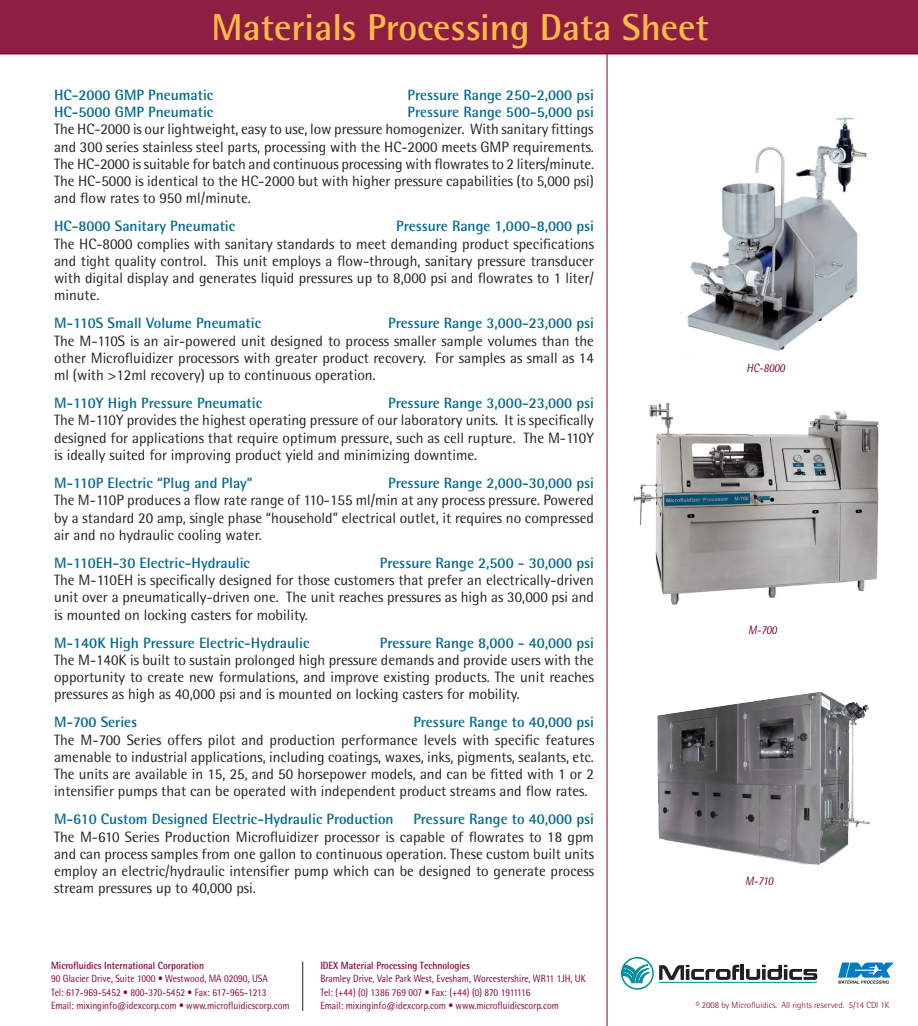
<style>
.page{position:relative;width:918px;height:1026px;background:#fff}
.page>*{position:absolute;margin:0;border:0;box-sizing:border-box;transform-origin:0 0}
.Headline{font:700 37.5px "Rotis Semi Sans";color:#fdbb48}
.equipment_paragraphs{font:15px/17.2px "Rotis Semi Sans";color:#231f20;text-align:justify}
.equipment_title{font:700 15px "Rotis Semi Sans";color:#006991}
.t1{font:italic 12px "Rotis Semi Sans";color:#850136;scale:.9 1}
.t2{font:10.5px/13.5px "Rotis Semi Sans";color:#850136;scale:.9 1}
.t3{font:300 9px "Rotis Semi Sans";color:#850136;scale:.9 1}
.s1{font-weight:700}
</style>
<div class="page">
<hr style="left:607px;top:0;width:1px;height:1026px;background:#850136">
<div style="left:0;top:0;width:918px;height:54px;background:#8f1f42"></div>
<img style="left:680px;top:117px;width:187px;height:234px">
<img style="left:633px;top:403px;width:246px;height:202px">
<img style="left:657px;top:691px;width:213px;height:174px">
<hr style="left:302px;top:962px;width:1px;height:49px;background:#231f20">
<svg style="left:622px;top:958px;width:31px;height:31px"></svg>
<div style="left:621px;top:957px;width:33px;height:33px;border:2px solid #008d9c;border-radius:50%"></div>
<svg style="left:621px;top:964px;width:29px;height:20px"></svg>
<svg style="left:659px;top:965px;width:80px;height:15px"></svg>
<hr style="left:741px;top:965px;width:3px;height:15px;background:#231f20">
<svg style="left:746px;top:965px;width:71px;height:15px"></svg>
<hr style="left:659px;top:982px;width:158px;height:1px;background:#008d9c">
<svg style="left:838px;top:963px;width:56px;height:21px"></svg>
<p class="Headline" style="left:212px;top:4px;width:499px">Materials Processing Data Sheet</p>
<p class="equipment_title" style="left:54px;top:86px;width:161px">HC-2000 GMP Pneumatic</p>
<p class="equipment_title" style="left:408px;top:86px;width:188px">Pressure Range 250-2,000 psi</p>
<p class="equipment_title" style="left:54px;top:103px;width:161px">HC-5000 GMP Pneumatic</p>
<p class="equipment_title" style="left:408px;top:103px;width:188px">Pressure Range 500-5,000 psi</p>
<p class="equipment_paragraphs" style="left:54px;top:121px;width:542px">The HC-2000 is our lightweight, easy to use, low pressure homogenizer. With sanitary fittings and 300 series stainless steel parts, processing with the HC-2000 meets GMP requirements.<br>The HC-2000 is suitable for batch and continuous processing with flowrates to 2 liters/minute.<br>The HC-5000 is identical to the HC-2000 but with higher pressure capabilities (to 5,000 psi) and flow rates to 950 ml/minute.</p>
<p class="equipment_title" style="left:54px;top:217px;width:183px">HC-8000 Sanitary Pneumatic</p>
<p class="equipment_title" style="left:396px;top:217px;width:199px">Pressure Range 1,000-8,000 psi</p>
<p class="equipment_paragraphs" style="left:54px;top:235px;width:541px">The HC-8000 complies with sanitary standards to meet demanding product specifications and tight quality control. This unit employs a flow-through, sanitary pressure transducer with digital display and generates liquid pressures up to 8,000 psi and flowrates to 1 liter/ minute.</p>
<p class="equipment_title" style="left:54px;top:314px;width:209px">M-110S Small Volume Pneumatic</p>
<p class="equipment_title" style="left:388px;top:314px;width:207px">Pressure Range 3,000-23,000 psi</p>
<p class="equipment_paragraphs" style="left:54px;top:332px;width:542px">The M-110S is an air-powered unit designed to process smaller sample volumes than the other Microfluidizer processors with greater product recovery. For samples as small as 14 ml (with &gt;12ml recovery) up to continuous operation.</p>
<p class="equipment_title" style="left:54px;top:394px;width:210px">M-110Y High Pressure Pneumatic</p>
<p class="equipment_title" style="left:388px;top:394px;width:207px">Pressure Range 3,000-23,000 psi</p>
<p class="equipment_paragraphs" style="left:54px;top:412px;width:541px">The M-110Y provides the highest operating pressure of our laboratory units. It is specifically designed for applications that require optimum pressure, such as cell rupture. The M-110Y is ideally suited for improving product yield and minimizing downtime.</p>
<p class="equipment_title" style="left:54px;top:474px;width:200px">M-110P Electric “Plug and Play”</p>
<p class="equipment_title" style="left:388px;top:474px;width:207px">Pressure Range 2,000-30,000 psi</p>
<p class="equipment_paragraphs" style="left:54px;top:491px;width:542px">The M-110P produces a flow rate range of 110-155 ml/min at any process pressure. Powered by a standard 20 amp, single phase “household” electrical outlet, it requires no compressed air and no hydraulic cooling water.</p>
<p class="equipment_title" style="left:54px;top:554px;width:197px">M-110EH-30 Electric-Hydraulic</p>
<p class="equipment_title" style="left:380px;top:554px;width:216px">Pressure Range 2,500 - 30,000 psi</p>
<p class="equipment_paragraphs" style="left:54px;top:571px;width:542px">The M-110EH is specifically designed for those customers that prefer an electrically-driven unit over a pneumatically-driven one. The unit reaches pressures as high as 30,000 psi and is mounted on locking casters for mobility.</p>
<p class="equipment_title" style="left:54px;top:633px;width:257px">M-140K High Pressure Electric-Hydraulic</p>
<p class="equipment_title" style="left:380px;top:633px;width:216px">Pressure Range 8,000 - 40,000 psi</p>
<p class="equipment_paragraphs" style="left:54px;top:651px;width:541px">The M-140K is built to sustain prolonged high pressure demands and provide users with the opportunity to create new formulations, and improve existing products. The unit reaches pressures as high as 40,000 psi and is mounted on locking casters for mobility.</p>
<p class="equipment_title" style="left:54px;top:713px;width:85px">M-700 Series</p>
<p class="equipment_title" style="left:413px;top:713px;width:182px">Pressure Range to 40,000 psi</p>
<p class="equipment_paragraphs" style="left:54px;top:731px;width:542px">The M-700 Series offers pilot and production performance levels with specific features amenable to industrial applications, including coatings, waxes, inks, pigments, sealants, etc.<br>The units are available in 15, 25, and 50 horsepower models, and can be fitted with 1 or 2 intensifier pumps that can be operated with independent product streams and flow rates.</p>
<p class="equipment_title" style="left:54px;top:810px;width:341px">M-610 Custom Designed Electric-Hydraulic Production</p>
<p class="equipment_title" style="left:413px;top:810px;width:182px">Pressure Range to 40,000 psi</p>
<p class="equipment_paragraphs" style="left:54px;top:828px;width:542px">The M-610 Series Production Microfluidizer processor is capable of flowrates to 18 gpm and can process samples from one gallon to continuous operation. These custom built units employ an electric/hydraulic intensifier pump which can be designed to generate process stream pressures up to 40,000 psi.</p>
<p class="t1" style="left:747px;top:361px;width:44px">HC-8000</p>
<p class="t1" style="left:748px;top:622px;width:33px">M-700</p>
<p class="t1" style="left:745px;top:874px;width:33px">M-710</p>
<p class="t2" style="left:51px;top:958px;width:267px"><span class="s1">Microfluidics International Corporation<br></span>90 Glacier Drive, Suite 1000 • Westwood, MA 02090, USA<br>Tel: 617-969-5452 • 800-370-5452 • Fax: 617-965-1213<br>Email: mixinginfo@idexcorp.com • www.microfluidicscorp.com</p>
<p class="t2" style="left:320px;top:958px;width:296px"><span class="s1">IDEX Material Processing Technologies<br></span>Bramley Drive, Vale Park West, Evesham, Worcestershire, WR11 1JH, UK Tel: (+44) (0) 1386 769 007 • Fax: (+44) (0) 870 1911116<br>Email: mixinginfo@idexcorp.com • www.microfluidicscorp.com</p>
<p class="t3" style="left:696px;top:1000px;width:217px">© 2008 by Microfluidics. All rights reserved. 5/14 CDI 1K</p>
</div>
